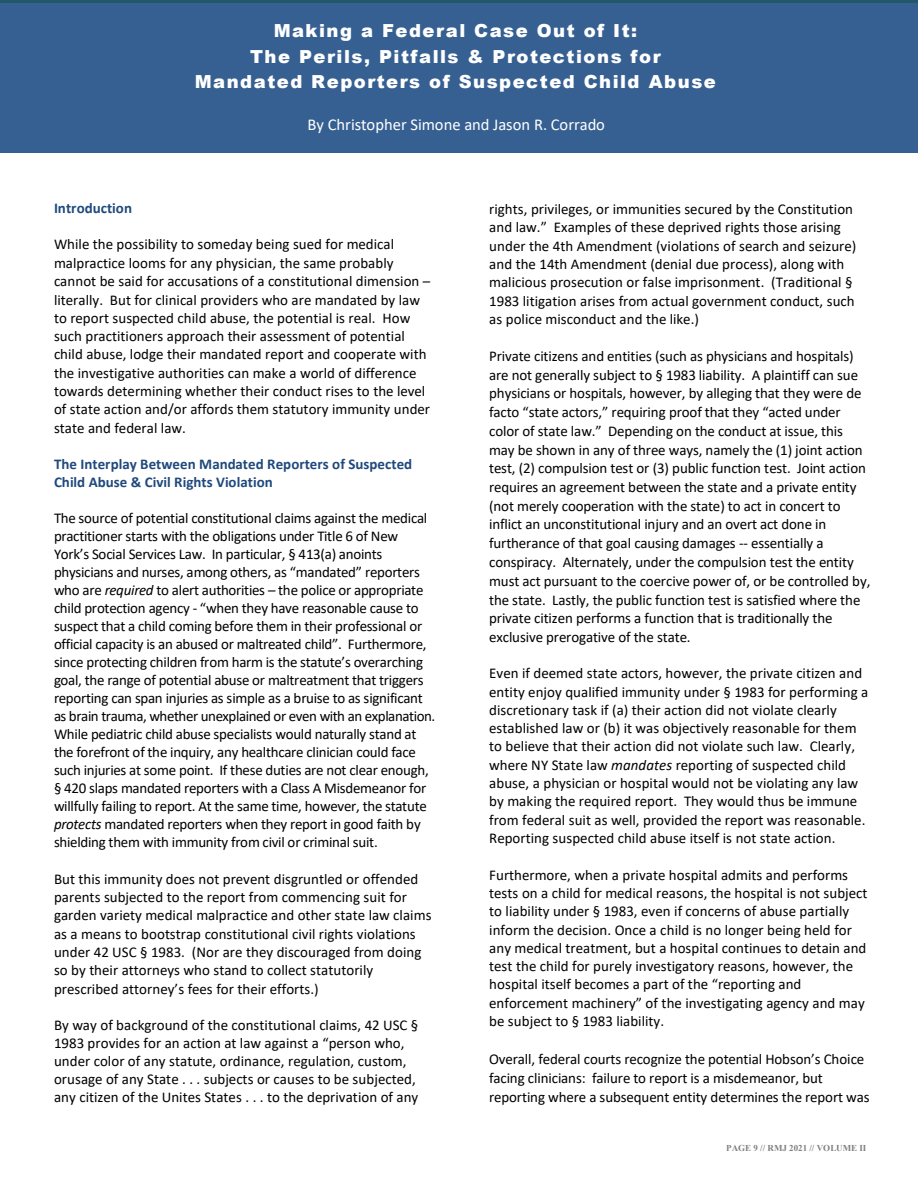
<style>
.page{position:relative;width:918px;height:1188px;background:#fff}
.page>*{position:absolute;margin:0;border:0;box-sizing:border-box;transform-origin:0 0}
.t1{font:900 18px/25.3px "Arial";letter-spacing:.085em;color:#fff;text-align:center}
.t2{font:16.5px "Calibri";color:#fff}
.t3{font:15px/18.3px "Calibri";letter-spacing:-.005em;color:#000}
.t4{font:700 15px/18px "Calibri";letter-spacing:.005em;color:#1f497d}
.t5{font:700 9px "Times New Roman";color:#808080}
.s1{font-style:italic}
</style>
<div class="page">
<div style="left:0;top:0;width:918px;height:129px;background:linear-gradient(to right,#215968,#215968)"></div>
<div style="left:0;top:4px;width:918px;height:149px;background:#376092"></div>
<p class="t1" style="left:195px;top:18px;width:522px">Making a Federal Case Out of It:<br>The Perils, Pitfalls &amp; Protections for<br>Mandated Reporters of Suspected Child Abuse</p>
<p class="t2" style="left:307px;top:113px;width:299px">By Christopher Simone and Jason R. Corrado</p>
<p class="t4" style="left:54px;top:199px;width:80px">Introduction</p>
<p class="t3" style="left:54px;top:235px;width:378px">While the possibility to someday being sued for medical malpractice looms for any physician, the same probably cannot be said for accusations of a constitutional dimension – literally. But for clinical providers who are mandated by law to report suspected child abuse, the potential is real. How such practitioners approach their assessment of potential child abuse, lodge their mandated report and cooperate with the investigative authorities can make a world of difference towards determining whether their conduct rises to the level of state action and/or affords them statutory immunity under state and federal law.</p>
<p class="t4" style="left:54px;top:455px;width:360px">The Interplay Between Mandated Reporters of Suspected<br>Child Abuse &amp; Civil Rights Violation</p>
<p class="t3" style="left:54px;top:509px;width:383px">The source of potential constitutional claims against the medical practitioner starts with the obligations under Title 6 of New York’s Social Services Law. In particular, § 413(a) anoints physicians and nurses, among others, as “mandated” reporters who are <span class="s1">required</span> to alert authorities – the police or appropriate child protection agency - “when they have reasonable cause to suspect that a child coming before them in their professional or official capacity is an abused or maltreated child”. Furthermore, since protecting children from harm is the statute’s overarching goal, the range of potential abuse or maltreatment that triggers reporting can span injuries as simple as a bruise to as significant as brain trauma, whether unexplained or even with an explanation.<br>While pediatric child abuse specialists would naturally stand at the forefront of the inquiry, any healthcare clinician could face such injuries at some point. If these duties are not clear enough, § 420 slaps mandated reporters with a Class A Misdemeanor for willfully failing to report. At the same time, however, the statute <span class="s1">protects</span> mandated reporters when they report in good faith by shielding them with immunity from civil or criminal suit.</p>
<p class="t3" style="left:54px;top:869px;width:379px">But this immunity does not prevent disgruntled or offended parents subjected to the report from commencing suit for garden variety medical malpractice and other state law claims as a means to bootstrap constitutional civil rights violations under 42 USC § 1983. (Nor are they discouraged from doing so by their attorneys who stand to collect statutorily prescribed attorney’s fees for their efforts.)</p>
<p class="t3" style="left:54px;top:1016px;width:366px">By way of background of the constitutional claims, 42 USC §<br>1983 provides for an action at law against a “person who,</p>
<p class="t3" style="left:54px;top:1051px;width:366px">under color of any statute, ordinance, regulation, custom, orusage of any State . . . subjects or causes to be subjected, any citizen of the Unites States . . . to the deprivation of any</p>
<p class="t3" style="left:489px;top:199px;width:369px">rights, privileges, or immunities secured by the Constitution and law.” Examples of these deprived rights those arising under the 4th Amendment (violations of search and seizure) and the 14th Amendment (denial due process), along with malicious prosecution or false imprisonment. (Traditional § 1983 litigation arises from actual government conduct, such as police misconduct and the like.)</p>
<p class="t3" style="left:489px;top:346px;width:383px;line-height:18.8px">Private citizens and entities (such as physicians and hospitals) are not generally subject to § 1983 liability. A plaintiff can sue physicians or hospitals, however, by alleging that they were de facto “state actors,” requiring proof that they “acted under color of state law.” Depending on the conduct at issue, this may be shown in any of three ways, namely the (1) joint action test, (2) compulsion test or (3) public function test. Joint action requires an agreement between the state and a private entity (not merely cooperation with the state) to act in concert to inflict an unconstitutional injury and an overt act done in furtherance of that goal causing damages -- essentially a conspiracy. Alternately, under the compulsion test the entity must act pursuant to the coercive power of, or be controlled by, the state. Lastly, the public function test is satisfied where the private citizen performs a function that is traditionally the exclusive prerogative of the state.</p>
<p class="t3" style="left:489px;top:664px;width:381px">Even if deemed state actors, however, the private citizen and entity enjoy qualified immunity under § 1983 for performing a discretionary task if (a) their action did not violate clearly established law or (b) it was objectively reasonable for them to believe that their action did not violate such law. Clearly, where NY State law <span class="s1">mandates</span> reporting of suspected child abuse, a physician or hospital would not be violating any law by making the required report. They would thus be immune from federal suit as well, provided the report was reasonable.<br>Reporting suspected child abuse itself is not state action.</p>
<p class="t3" style="left:489px;top:865px;width:380px">Furthermore, when a private hospital admits and performs tests on a child for medical reasons, the hospital is not subject to liability under § 1983, even if concerns of abuse partially inform the decision. Once a child is no longer being held for any medical treatment, but a hospital continues to detain and test the child for purely investigatory reasons, however, the hospital itself becomes a part of the “reporting and enforcement machinery” of the investigating agency and may be subject to § 1983 liability.</p>
<p class="t3" style="left:489px;top:1050px;width:382px;line-height:18.8px">Overall, federal courts recognize the potential Hobson’s Choice facing clinicians: failure to report is a misdemeanor, but reporting where a subsequent entity determines the report was</p>
<p class="t5" style="left:726px;top:1142px;width:142px">PAGE 9 // RMJ 2021 // VOLUME II</p>
</div>
